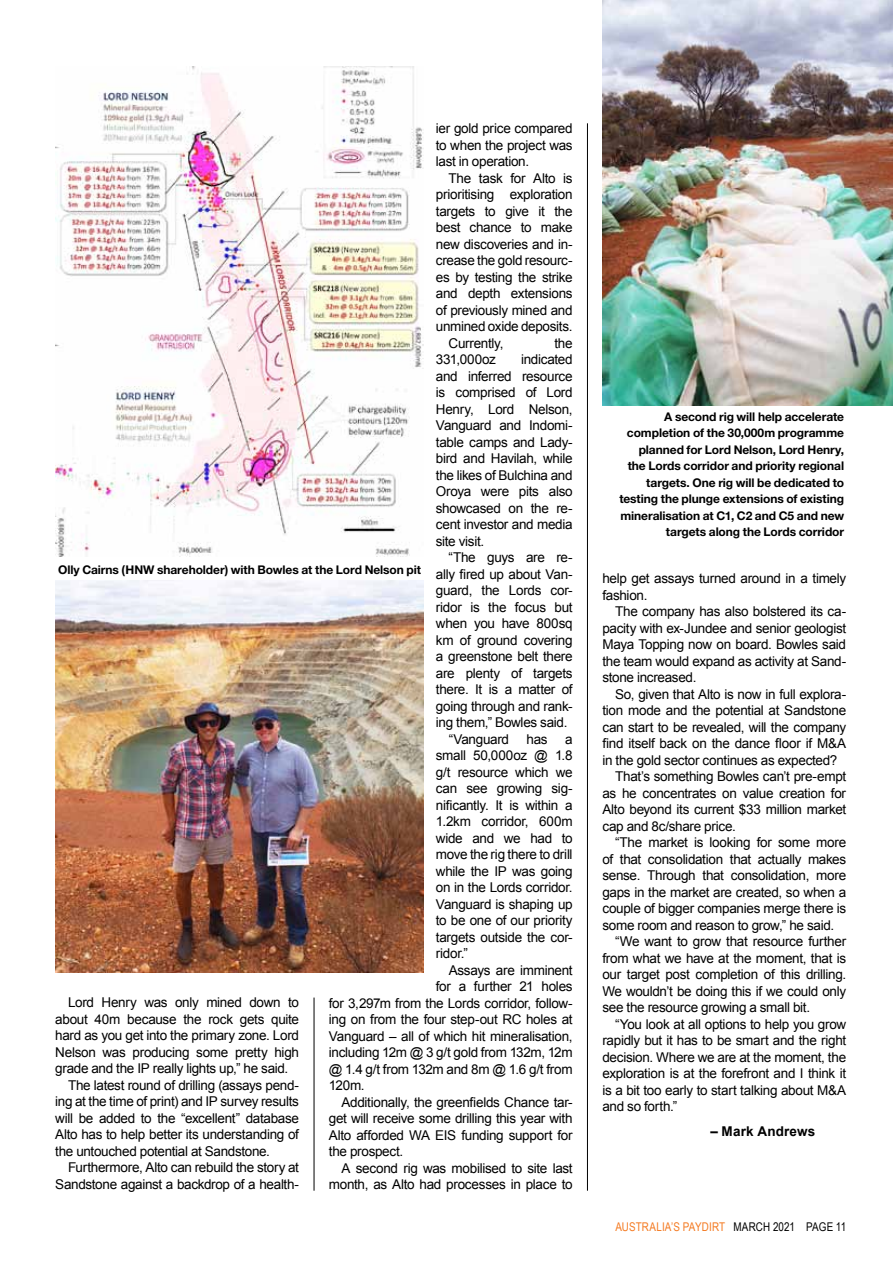
<style>
.page{position:relative;width:893px;height:1263px;background:#fff}
.page>*{position:absolute;margin:0;border:0;box-sizing:border-box;transform-origin:0 0}
.t1{font:13.5px/16.5px "Arial";letter-spacing:-.025em;color:#000;text-align:justify}
.t2{font:700 13.5px "Arial";letter-spacing:.01em;color:#000}
.t3{font:700 12px/16.5px "Helvetica Neue";letter-spacing:-.005em;color:#000;text-align:right}
.t4{font:12px "Arial Narrow";letter-spacing:.01em;color:#f47920}
.s1{color:#000}
</style>
<div class="page">
<hr style="left:314px;top:997px;width:1px;height:194px;background:#000">
<hr style="left:587px;top:123px;width:1px;height:1068px;background:#000">
<img style="left:602px;top:0;width:291px;height:405px">
<img style="left:55px;top:66px;width:368px;height:490px">
<img style="left:55px;top:581px;width:368px;height:391px">
<p class="t1" style="left:436px;top:121px;width:138px">ier gold price compared to when the project was last in operation.</p>
<p class="t1" style="left:449px;top:170px;width:125px">The task for Alto is</p>
<p class="t1" style="left:436px;top:187px;width:138px">prioritising exploration</p>
<p class="t1" style="left:436px;top:203px;width:138px">targets to give it the</p>
<p class="t1" style="left:436px;top:220px;width:138px">best chance to make</p>
<p class="t1" style="left:436px;top:236px;width:138px">new discoveries and in-</p>
<p class="t1" style="left:436px;top:253px;width:138px">crease the gold resourc-</p>
<p class="t1" style="left:436px;top:269px;width:138px">es by testing the strike</p>
<p class="t1" style="left:436px;top:286px;width:138px">and depth extensions</p>
<p class="t1" style="left:436px;top:302px;width:138px">of previously mined and</p>
<p class="t1" style="left:436px;top:319px;width:138px">unmined oxide deposits.</p>
<p class="t1" style="left:449px;top:335px;width:56px">Currently,</p>
<p class="t1" style="left:554px;top:335px;width:20px">the</p>
<p class="t1" style="left:436px;top:352px;width:62px">331,000oz</p>
<p class="t1" style="left:436px;top:352px;width:138px;text-indent:85px">indicated and inferred resource is comprised of Lord Henry, Lord Nelson, Vanguard and Indomi&shy;table camps and Lady&shy;bird and Havilah, while the likes of Bulchina and Oroya were pits also showcased on the re&shy;cent investor and media site visit.</p>
<p class="t1" style="left:449px;top:550px;width:125px">“The guys are re-</p>
<p class="t1" style="left:436px;top:566px;width:138px">ally fired up about Van-</p>
<p class="t1" style="left:436px;top:583px;width:138px">guard, the Lords cor-</p>
<p class="t1" style="left:436px;top:599px;width:138px">ridor is the focus but</p>
<p class="t1" style="left:436px;top:616px;width:138px">when you have 800sq</p>
<p class="t1" style="left:436px;top:632px;width:138px">km of ground covering</p>
<p class="t1" style="left:436px;top:649px;width:138px">a greenstone belt there</p>
<p class="t1" style="left:436px;top:665px;width:138px">are plenty of targets</p>
<p class="t1" style="left:436px;top:682px;width:138px">there. It is a matter of</p>
<p class="t1" style="left:436px;top:698px;width:138px">going through and rank-</p>
<p class="t1" style="left:436px;top:715px;width:133px">ing them,” Bowles said.</p>
<p class="t1" style="left:449px;top:731px;width:62px">“Vanguard</p>
<p class="t1" style="left:527px;top:731px;width:23px">has</p>
<p class="t3" style="left:58px;top:562px;width:364px">Olly Cairns (HNW shareholder) with Bowles at the Lord Nelson pit</p>
<p class="t1" style="left:436px;top:731px;width:138px;text-indent:129px">a small 50,000oz @ 1.8 g/t resource which we can see growing sig&shy;nificantly. It is within a 1.2km corridor, 600m wide and we had to move the rig there to drill while the IP was going on in the Lords corridor.<br>Vanguard is shaping up to be one of our priority targets outside the cor&shy;ridor.”</p>
<p class="t1" style="left:449px;top:962px;width:125px">Assays are imminent</p>
<p class="t1" style="left:436px;top:979px;width:138px">for a further 21 holes</p>
<p class="t1" style="left:329px;top:995px;width:245px">for 3,297m from the Lords corridor, follow-</p>
<p class="t1" style="left:329px;top:1012px;width:245px">ing on from the four step-out RC holes at</p>
<p class="t1" style="left:329px;top:1028px;width:245px">Vanguard – all of which hit mineralisation,</p>
<p class="t1" style="left:329px;top:1045px;width:245px">including 12m @ 3 g/t gold from 132m, 12m</p>
<p class="t1" style="left:329px;top:1061px;width:245px">@ 1.4 g/t from 132m and 8m @ 1.6 g/t from</p>
<p class="t1" style="left:329px;top:1078px;width:37px">120m.</p>
<p class="t1" style="left:342px;top:1094px;width:233px">Additionally, the greenfields Chance tar-</p>
<p class="t1" style="left:329px;top:1111px;width:245px">get will receive some drilling this year with</p>
<p class="t1" style="left:329px;top:1127px;width:245px">Alto afforded WA EIS funding support for</p>
<p class="t1" style="left:329px;top:1144px;width:76px">the prospect.</p>
<p class="t1" style="left:342px;top:1160px;width:232px">A second rig was mobilised to site last</p>
<p class="t1" style="left:329px;top:1177px;width:245px">month, as Alto had processes in place to</p>
<p class="t1" style="left:68px;top:995px;width:232px">Lord Henry was only mined down to</p>
<p class="t1" style="left:55px;top:1012px;width:245px">about 40m because the rock gets quite</p>
<p class="t1" style="left:55px;top:1028px;width:245px">hard as you get into the primary zone. Lord</p>
<p class="t1" style="left:55px;top:1045px;width:245px">Nelson was producing some pretty high</p>
<p class="t1" style="left:55px;top:1060px;width:235px">grade and the IP really lights up,” he said.</p>
<p class="t1" style="left:68px;top:1078px;width:233px">The latest round of drilling (assays pend-</p>
<p class="t1" style="left:55px;top:1093px;width:245px">ing at the time of print) and IP survey results</p>
<p class="t1" style="left:55px;top:1111px;width:245px">will be added to the “excellent” database</p>
<p class="t1" style="left:55px;top:1127px;width:245px">Alto has to help better its understanding of</p>
<p class="t1" style="left:55px;top:1144px;width:216px">the untouched potential at Sandstone.</p>
<p class="t1" style="left:68px;top:1160px;width:232px">Furthermore, Alto can rebuild the story at</p>
<p class="t1" style="left:55px;top:1177px;width:245px">Sandstone against a backdrop of a health-</p>
<p class="t3" style="left:619px;top:409px;width:226px">A second rig will help accelerate completion of the 30,000m programme planned for Lord Nelson, Lord Henry, the Lords corridor and priority regional targets. One rig will be dedicated to testing the plunge extensions of existing mineralisation at C1, C2 and C5 and new targets along the Lords corridor</p>
<p class="t1" style="left:602px;top:571px;width:245px">help get assays turned around in a timely fashion.</p>
<p class="t1" style="left:602px;top:604px;width:245px;text-indent:13px">The company has also bolstered its ca&shy;pacity with ex-Jundee and senior geologist Maya Topping now on board. Bowles said the team would expand as activity at Sand&shy;stone increased.</p>
<p class="t1" style="left:615px;top:686px;width:233px">So, given that Alto is now in full explora-</p>
<p class="t1" style="left:602px;top:703px;width:245px">tion mode and the potential at Sandstone</p>
<p class="t1" style="left:602px;top:719px;width:245px">can start to be revealed, will the company</p>
<p class="t1" style="left:602px;top:735px;width:245px">find itself back on the dance floor if M&amp;A</p>
<p class="t1" style="left:602px;top:752px;width:236px">in the gold sector continues as expected?</p>
<p class="t1" style="left:615px;top:769px;width:232px">That’s something Bowles can’t pre-empt</p>
<p class="t1" style="left:602px;top:785px;width:245px">as he concentrates on value creation for</p>
<p class="t1" style="left:602px;top:802px;width:245px">Alto beyond its current $33 million market</p>
<p class="t1" style="left:602px;top:818px;width:135px">cap and 8c/share price.</p>
<p class="t1" style="left:615px;top:835px;width:232px">“The market is looking for some more</p>
<p class="t1" style="left:602px;top:851px;width:245px">of that consolidation that actually makes</p>
<p class="t1" style="left:602px;top:868px;width:245px">sense. Through that consolidation, more</p>
<p class="t1" style="left:602px;top:884px;width:245px">gaps in the market are created, so when a</p>
<p class="t1" style="left:602px;top:901px;width:245px">couple of bigger companies merge there is</p>
<p class="t1" style="left:602px;top:917px;width:233px">some room and reason to grow,” he said.</p>
<p class="t1" style="left:615px;top:934px;width:233px">“We want to grow that resource further</p>
<p class="t1" style="left:602px;top:950px;width:245px">from what we have at the moment, that is</p>
<p class="t1" style="left:602px;top:967px;width:245px">our target post completion of this drilling.</p>
<p class="t1" style="left:602px;top:983px;width:245px">We wouldn’t be doing this if we could only</p>
<p class="t1" style="left:602px;top:1000px;width:209px">see the resource growing a small bit.</p>
<p class="t1" style="left:615px;top:1016px;width:233px">“You look at all options to help you grow</p>
<p class="t1" style="left:602px;top:1033px;width:245px">rapidly but it has to be smart and the right</p>
<p class="t1" style="left:602px;top:1049px;width:245px">decision. Where we are at the moment, the</p>
<p class="t1" style="left:602px;top:1066px;width:245px">exploration is at the forefront and I think it</p>
<p class="t1" style="left:602px;top:1082px;width:245px">is a bit too early to start talking about M&amp;A</p>
<p class="t1" style="left:602px;top:1099px;width:76px">and so forth.”</p>
<p class="t2" style="left:710px;top:1126px;width:106px">– Mark Andrews</p>
<p class="t4" style="left:615px;top:1219px;width:232px">AUSTRALIA’S PAYDIRT <span class="s1">MARCH 2021 PAGE 11</span></p>
</div>
